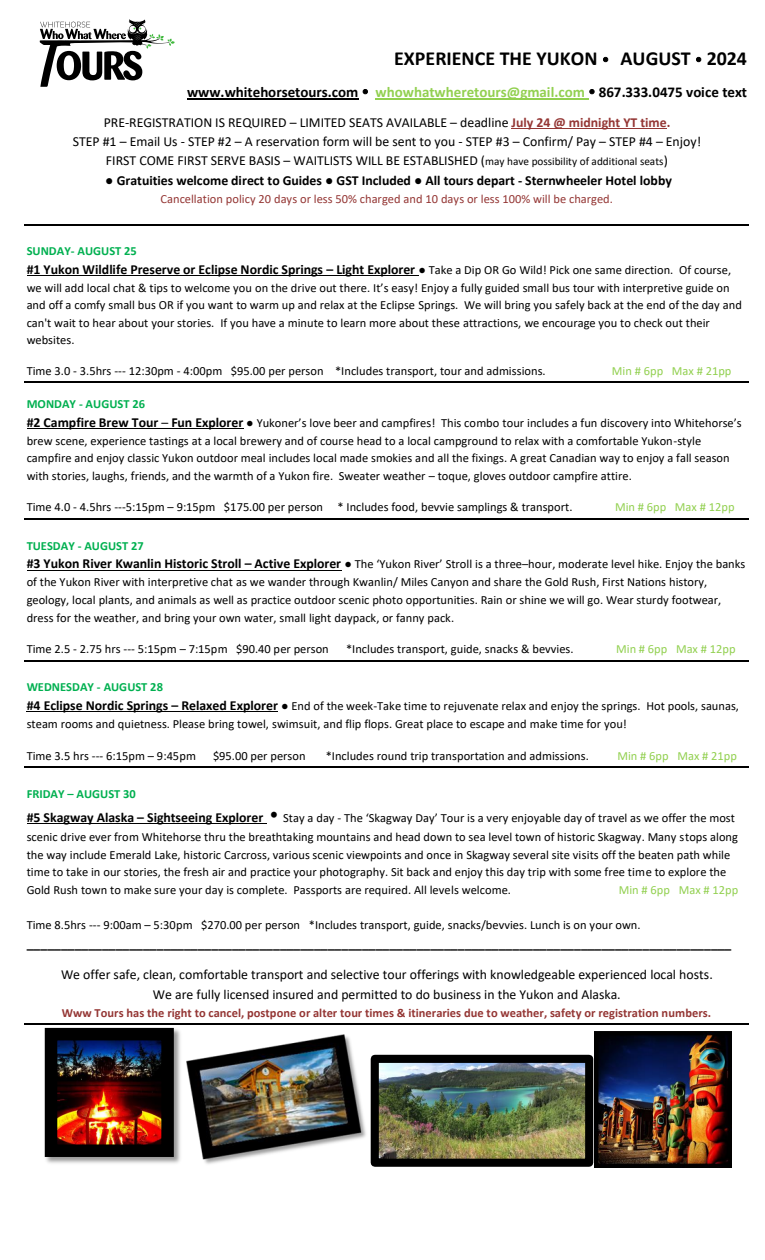
<style>
.page{position:relative;width:765px;height:1260px;background:#fff}
.page>*{position:absolute;margin:0;border:0;box-sizing:border-box;transform-origin:0 0}
.t1{font:700 20px "Calibri";color:#000}
.t2{font:700 15px "Calibri";color:#000}
.t3{font:13.75px "Calibri";color:#000}
.t4{font:700 13.75px "Calibri";color:#000}
.t5{font:12.5px/17.8px "Calibri";color:#000}
.t6{font:700 12.5px "Calibri";color:#943634}
.t7{font:700 12.5px "Calibri";color:#00b050}
.t8{font:12.5px "Calibri";color:#92d050}
.t9{font:12.5px "Calibri";color:#943634}
.s1{color:#92d050}
.s2{font-weight:700;color:#943634}
.s3{font-size:11.25px}
.s4{font-weight:400;font-size:12.5px}
.s5{font-weight:700;font-size:13.75px}
.s6{font-size:13.75px}
</style>
<div class="page">
<hr style="left:187px;top:99px;width:171px;height:1px;background:#000">
<hr style="left:376px;top:99px;width:213px;height:1px;background:#92d050">
<hr style="left:512px;top:128px;width:155px;height:1px;background:#943634">
<hr style="left:25px;top:224px;width:724px;height:1px;background:#000">
<hr style="left:27px;top:275px;width:391px;height:1px;background:#000">
<hr style="left:25px;top:382px;width:724px;height:1px;background:#000">
<hr style="left:27px;top:428px;width:216px;height:1px;background:#000">
<hr style="left:25px;top:518px;width:724px;height:2px;background:#000">
<hr style="left:27px;top:570px;width:314px;height:1px;background:#000">
<hr style="left:25px;top:660px;width:724px;height:2px;background:#000">
<hr style="left:27px;top:712px;width:251px;height:1px;background:#000">
<hr style="left:25px;top:767px;width:724px;height:1px;background:#000">
<hr style="left:27px;top:823px;width:239px;height:1px;background:#000">
<hr style="left:25px;top:1024px;width:724px;height:1px;background:#000">
<img style="left:44px;top:1027px;width:137px;height:137px">
<img style="left:58px;top:1041px;width:103px;height:103px">
<div style="left:45px;top:1028px;width:129px;height:129px;border:12px solid #000"></div>
<img style="left:186px;top:1034px;width:180px;height:130px">
<img style="left:380px;top:1064px;width:204px;height:94px">
<div style="left:371px;top:1055px;width:222px;height:112px;border:8px solid #000"></div>
<img style="left:594px;top:1031px;width:137px;height:137px">
<svg style="left:40px;top:19px;width:135px;height:68px"></svg>
<p class="t1" style="left:394px;top:50px;width:354px">EXPERIENCE THE YUKON • AUGUST • 2024</p>
<p class="t2" style="left:187px;top:86px;width:562px">www.whitehorsetours.com • <span class="s1">whowhatwheretours@gmail.com</span> • 867.333.0475 voice text</p>
<p class="t3" style="left:104px;top:116px;width:568px">PRE-REGISTRATION IS REQUIRED – LIMITED SEATS AVAILABLE – deadline <span class="s2">July 24 @ midnight YT time.</span></p>
<p class="t3" style="left:73px;top:136px;width:630px">STEP #1 – Email Us - STEP #2 – A reservation form will be sent to you - STEP #3 – Confirm/ Pay – STEP #4 – Enjoy!</p>
<p class="t3" style="left:106px;top:155px;width:563px">FIRST COME FIRST SERVE BASIS – WAITLISTS WILL BE ESTABLISHED (<span class="s3">may have possibility of additional seats</span>)</p>
<p class="t4" style="left:105px;top:174px;width:568px">● Gratuities welcome direct to Guides ● GST Included ● All tours depart - Sternwheeler Hotel lobby</p>
<p class="t9" style="left:161px;top:193px;width:454px">Cancellation policy 20 days or less 50% charged and 10 days or less 100% will be charged.</p>
<p class="t7" style="left:27px;top:246px;width:112px">SUNDAY- AUGUST 25</p>
<p class="t4" style="left:27px;top:263px;width:706px">#1 Yukon Wildlife Preserve or Eclipse Nordic Springs – Light Explorer <span class="s4">● Take a Dip OR Go Wild! Pick one same direction. Of course,</span></p>
<p class="t5" style="left:27px;top:280px;width:717px">we will add local chat &amp; tips to welcome you on the drive out there. It’s easy! Enjoy a fully guided small bus tour with interpretive guide on and off a comfy small bus OR if you want to warm up and relax at the Eclipse Springs. We will bring you safely back at the end of the day and can't wait to hear about your stories. If you have a minute to learn more about these attractions, we encourage you to check out their websites.</p>
<p class="t5" style="left:27px;top:363px;width:521px">Time 3.0 - 3.5hrs --- 12:30pm - 4:00pm $95.00 per person *Includes transport, tour and admissions.</p>
<p class="t8" style="left:612px;top:365px;width:121px">Min # 6pp Max # 21pp</p>
<p class="t7" style="left:27px;top:399px;width:120px">MONDAY - AUGUST 26</p>
<p class="t5" style="left:27px;top:415px;width:717px"><span class="s5">#2 Campfire Brew Tour</span> <span class="s6">–</span> <span class="s5">Fun Explorer</span> ● Yukoner’s love beer and campfires! This combo tour includes a fun discovery into Whitehorse’s brew scene, experience tastings at a local brewery and of course head to a local campground to relax with a comfortable Yukon-style campfire and enjoy classic Yukon outdoor meal includes local made smokies and all the fixings. A great Canadian way to enjoy a fall season with stories, laughs, friends, and the warmth of a Yukon fire. Sweater weather – toque, gloves outdoor campfire attire.</p>
<p class="t5" style="left:27px;top:499px;width:547px">Time 4.0 - 4.5hrs ---5:15pm – 9:15pm $175.00 per person * Includes food, bevvie samplings &amp; transport.</p>
<p class="t8" style="left:615px;top:502px;width:121px">Min # 6pp Max # 12pp</p>
<p class="t7" style="left:27px;top:540px;width:119px">TUESDAY - AUGUST 27</p>
<p class="t5" style="left:27px;top:556px;width:720px"><span class="s5">#3 Yukon River Kwanlin Historic Stroll – Active Explorer</span> ● The ‘Yukon River’ Stroll is a three–hour, moderate level hike. Enjoy the banks of the Yukon River with interpretive chat as we wander through Kwanlin/ Miles Canyon and share the Gold Rush, First Nations history, geology, local plants, and animals as well as practice outdoor scenic photo opportunities. Rain or shine we will go. Wear sturdy footwear, dress for the weather, and bring your own water, small light daypack, or fanny pack.</p>
<p class="t5" style="left:27px;top:641px;width:304px">Time 2.5 - 2.75 hrs --- 5:15pm – 7:15pm $90.40 per person</p>
<p class="t5" style="left:346px;top:641px;width:229px">*Includes transport, guide, snacks &amp; bevvies.</p>
<p class="t8" style="left:616px;top:644px;width:121px">Min # 6pp Max # 12pp</p>
<p class="t7" style="left:27px;top:682px;width:138px">WEDNESDAY - AUGUST 28</p>
<p class="t5" style="left:27px;top:698px;width:714px;line-height:18.1px"><span class="s5">#4 Eclipse Nordic Springs – Relaxed Explorer</span> ● End of the week-Take time to rejuvenate relax and enjoy the springs. Hot pools, saunas, steam rooms and quietness. Please bring towel, swimsuit, and flip flops. Great place to escape and make time for you!</p>
<p class="t5" style="left:27px;top:748px;width:171px">Time 3.5 hrs --- 6:15pm – 9:45pm</p>
<p class="t5" style="left:213px;top:748px;width:94px">$95.00 per person</p>
<p class="t5" style="left:326px;top:748px;width:265px">*Includes round trip transportation and admissions.</p>
<p class="t8" style="left:617px;top:750px;width:121px">Min # 6pp Max # 21pp</p>
<p class="t7" style="left:27px;top:789px;width:111px">FRIDAY – AUGUST 30</p>
<p class="t5" style="left:27px;top:809px;width:713px;line-height:19.5px"><span class="s5">#5 Skagway Alaska – Sightseeing Explorer</span> • Stay a day - The ‘Skagway Day’ Tour is a very enjoyable day of travel as we offer the most scenic drive ever from Whitehorse thru the breathtaking mountains and head down to sea level town of historic Skagway. Many stops along</p>
<p class="t5" style="left:27px;top:847px;width:705px">the way include Emerald Lake, historic Carcross, various scenic viewpoints and once in Skagway several site visits off the beaten path while time to take in our stories, the fresh air and practice your photography. Sit back and enjoy this day trip with some free time to explore the<br>Gold Rush town to make sure your day is complete. Passports are required. All levels welcome.</p>
<p class="t8" style="left:619px;top:884px;width:121px">Min # 6pp Max # 12pp</p>
<p class="t5" style="left:27px;top:917px;width:615px">Time 8.5hrs --- 9:00am – 5:30pm $270.00 per person *Includes transport, guide, snacks/bevvies. Lunch is on your own.</p>
<p class="t4" style="left:27px;top:937px;width:706px">_______________________________________________________________________________________________________</p>
<p class="t3" style="left:61px;top:969px;width:653px">We offer safe, clean, comfortable transport and selective tour offerings with knowledgeable experienced local hosts.</p>
<p class="t3" style="left:153px;top:988px;width:469px">We are fully licensed insured and permitted to do business in the Yukon and Alaska.</p>
<p class="t6" style="left:62px;top:1007px;width:651px">Www Tours has the right to cancel, postpone or alter tour times &amp; itineraries due to weather, safety or registration numbers.</p>
</div>
